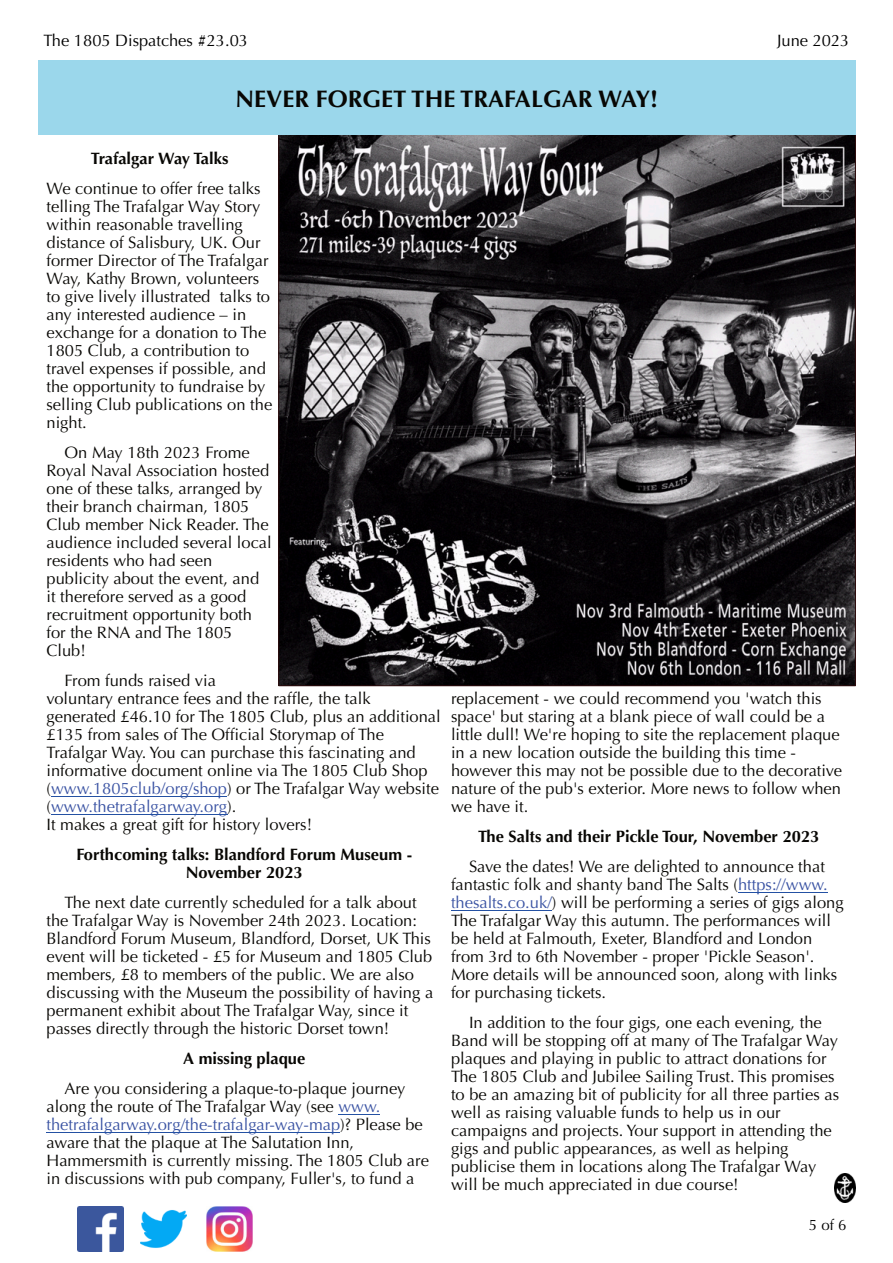
<style>
.page{position:relative;width:893px;height:1263px;background:#fff}
.page>*{position:absolute;margin:0;border:0;box-sizing:border-box;transform-origin:0 0}
.t1{font:700 24px "Optima";color:#080704}
.t2{font:16.5px/18px "Optima";color:#080704}
.t3{font:700 16.5px/18px "Optima";color:#080704;text-align:center}
.t4{font:16.5px "Optima";color:#000}
.t5{font:15px "Optima";color:#000}
.s1{color:#3a53a3}
</style>
<div class="page">
<img style="left:78px;top:1206px;width:45px;height:46px">
<img style="left:141px;top:1210px;width:45px;height:38px">
<img style="left:207px;top:1206px;width:45px;height:46px">
<hr style="left:51px;top:796px;width:176px;height:1px;background:#2451a3">
<hr style="left:51px;top:814px;width:176px;height:1px;background:#2451a3">
<hr style="left:338px;top:1114px;width:42px;height:1px;background:#2451a3">
<hr style="left:46px;top:1132px;width:294px;height:1px;background:#2451a3">
<hr style="left:738px;top:892px;width:89px;height:1px;background:#2451a3">
<hr style="left:451px;top:910px;width:101px;height:1px;background:#2451a3">
<img style="left:280px;top:134px;width:573px;height:550px">
<div style="left:38px;top:60px;width:817px;height:74px;background:#9bd7eb"></div>
<img style="left:834px;top:1173px;width:21px;height:30px">
<p class="t4" style="left:44px;top:31px;width:206px">The 1805 Dispatches #23.03</p>
<p class="t4" style="left:777px;top:31px;width:74px">June 2023</p>
<h1 class="t1" style="left:236px;top:84px;width:424px">NEVER FORGET THE TRAFALGAR WAY!</h1>
<p class="t3" style="left:91px;top:150px;width:139px">Trafalgar Way Talks</p>
<p class="t2" style="left:46px;top:180px;width:227px">We continue to offer free talks telling The Trafalgar Way Story within reasonable travelling distance of Salisbury, UK. Our former Director of The Trafalgar<br>Way, Kathy Brown, volunteers to give lively illustrated talks to any interested audience – in exchange for a donation to The<br>1805 Club, a contribution to travel expenses if possible, and the opportunity to fundraise by selling Club publications on the night.</p>
<p class="t2" style="left:46px;top:444px;width:227px;text-indent:18px">On May 18th 2023 Frome<br>Royal Naval Association hosted one of these talks, arranged by their branch chairman, 1805<br>Club member Nick Reader. The audience included several local residents who had seen publicity about the event, and it therefore served as a good recruitment opportunity both for the RNA and The 1805<br>Club!</p>
<p class="t2" style="left:46px;top:672px;width:396px;text-indent:18px">From funds raised via<br>voluntary entrance fees and the raffle, the talk generated £46.10 for The 1805 Club, plus an additional £135 from sales of The Official Storymap of The Trafalgar Way. You can purchase this fascinating and informative document online via The 1805 Club Shop (<span class="s1">www.1805club/org/shop</span>) or The Trafalgar Way website (<span class="s1">www.thetrafalgarway.org</span>).<br>It makes a great gift for history lovers!</p>
<p class="t3" style="left:76px;top:846px;width:337px">Forthcoming talks: Blandford Forum Museum -<br>November 2023</p>
<p class="t2" style="left:46px;top:894px;width:388px;text-indent:18px">The next date currently scheduled for a talk about the Trafalgar Way is November 24th 2023. Location:<br>Blandford Forum Museum, Blandford, Dorset, UK This event will be ticketed - £5 for Museum and 1805 Club members, £8 to members of the public. We are also discussing with the Museum the possibility of having a permanent exhibit about The Trafalgar Way, since it passes directly through the historic Dorset town!</p>
<p class="t3" style="left:183px;top:1050px;width:123px">A missing plaque</p>
<p class="t2" style="left:46px;top:1080px;width:384px;text-indent:18px">Are you considering a plaque-to-plaque journey along the route of The Trafalgar Way (see <span class="s1">www. thetrafalgarway.org/the-trafalgar-way-map</span>)? Please be aware that the plaque at The Salutation Inn, Hammersmith is currently missing. The 1805 Club are in discussions with pub company, Fuller's, to fund a</p>
<p class="t2" style="left:451px;top:690px;width:392px">replacement - we could recommend you 'watch this space' but staring at a blank piece of wall could be a little dull! We're hoping to site the replacement plaque in a new location outside the building this time - however this may not be possible due to the decorative nature of the pub's exterior. More news to follow when we have it.</p>
<p class="t3" style="left:478px;top:828px;width:343px">The Salts and their Pickle Tour, November 2023</p>
<p class="t2" style="left:451px;top:858px;width:394px;text-indent:18px">Save the dates! We are delighted to announce that fantastic folk and shanty band The Salts (<span class="s1">https://www. thesalts.co.uk/</span>) will be performing a series of gigs along The Trafalgar Way this autumn. The performances will be held at Falmouth, Exeter, Blandford and London from 3rd to 6th November - proper 'Pickle Season'.<br>More details will be announced soon, along with links for purchasing tickets.</p>
<p class="t2" style="left:451px;top:1014px;width:389px;text-indent:18px">In addition to the four gigs, one each evening, the Band will be stopping off at many of The Trafalgar Way plaques and playing in public to attract donations for The 1805 Club and Jubilee Sailing Trust. This promises to be an amazing bit of publicity for all three parties as well as raising valuable funds to help us in our campaigns and projects. Your support in attending the gigs and public appearances, as well as helping publicise them in locations along The Trafalgar Way will be much appreciated in due course!</p>
<p class="t5" style="left:808px;top:1216px;width:39px">5 of 6</p>
</div>
